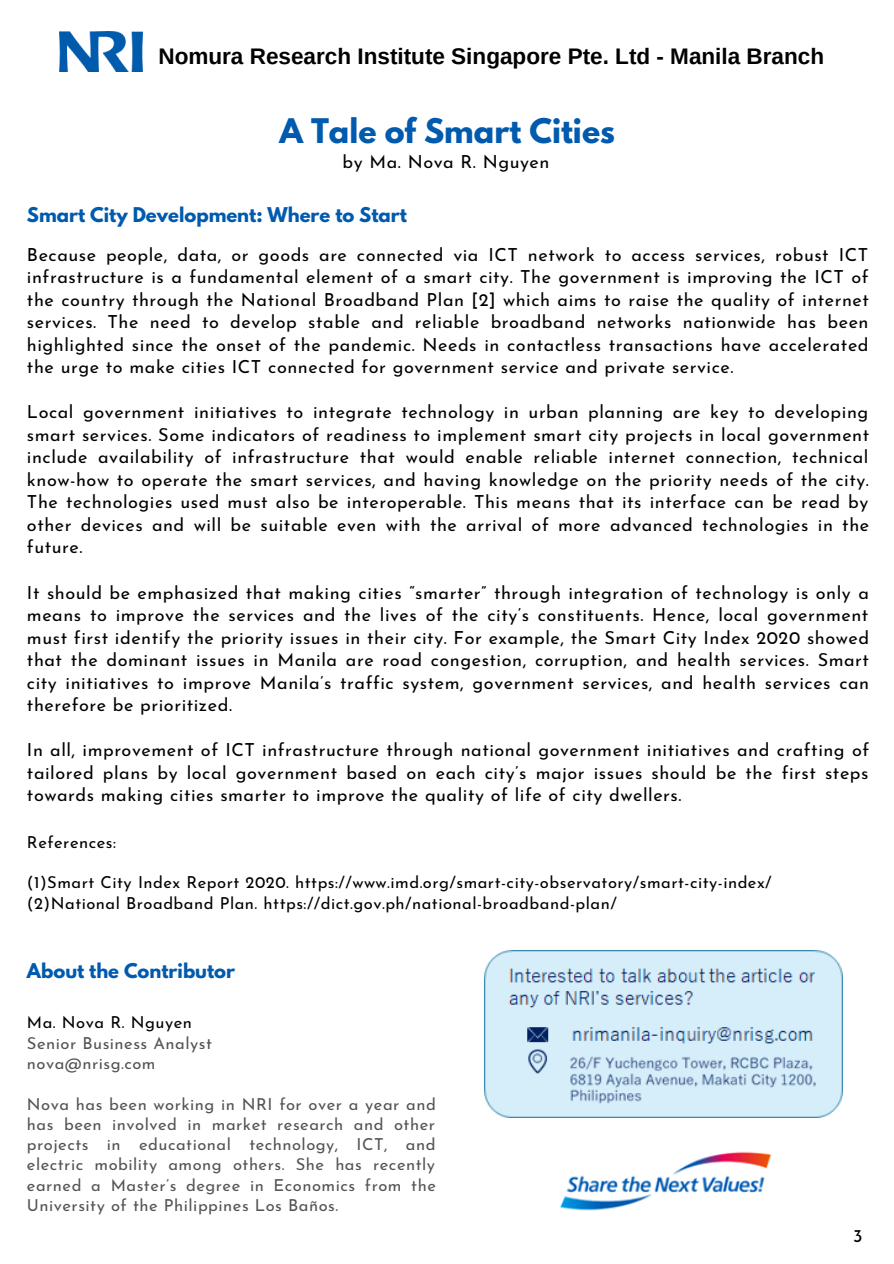
<style>
.page{position:relative;width:894px;height:1264px;background:#fff}
.page>*{position:absolute;margin:0;border:0;box-sizing:border-box;transform-origin:0 0}
.t1{font:700 30px "League Spartan";color:#005aad}
.t2{font:700 22.5px "Arimo";color:#000}
.t3{font:18px/22.5px "Josefin Sans";letter-spacing:.03em;color:#000;text-align:justify}
.t4{font:700 18px "League Spartan";color:#005aad}
.t5{font:16.5px/20.2px "Josefin Sans";letter-spacing:.03em;color:#545454;text-align:justify}
.t6{font:16.5px "Josefin Sans";letter-spacing:.03em;color:#000}
</style>
<div class="page">
<img style="left:60px;top:32px;width:82px;height:39px">
<img style="left:559px;top:1151px;width:213px;height:60px">
<img style="left:484px;top:950px;width:358px;height:167px">
<p class="t2" style="left:158px;top:44px;width:667px">Nomura Research Institute Singapore Pte. Ltd - Manila Branch</p>
<p class="t1" style="left:279px;top:115px;width:337px">A Tale of Smart Cities</p>
<p class="t3" style="left:342px;top:152px;width:208px">by Ma. Nova R. Nguyen</p>
<p class="t4" style="left:27px;top:206px;width:381px">Smart City Development: Where to Start</p>
<p class="t3" style="left:27px;top:245px;width:843px">Because people, data, or goods are connected via ICT network to access services, robust ICT infrastructure is a fundamental element of a smart city. The government is improving the ICT of the country through the National Broadband Plan [2] which aims to raise the quality of internet services. The need to develop stable and reliable broadband networks nationwide has been highlighted since the onset of the pandemic. Needs in contactless transactions have accelerated the urge to make cities ICT connected for government service and private service.</p>
<p class="t3" style="left:27px;top:402px;width:843px">Local government initiatives to integrate technology in urban planning are key to developing smart services. Some indicators of readiness to implement smart city projects in local government include availability of infrastructure that would enable reliable internet connection, technical know-how to operate the smart services, and having knowledge on the priority needs of the city.<br>The technologies used must also be interoperable. This means that its interface can be read by other devices and will be suitable even with the arrival of more advanced technologies in the future.</p>
<p class="t3" style="left:27px;top:583px;width:843px">It should be emphasized that making cities “smarter” through integration of technology is only a means to improve the services and the lives of the city’s constituents. Hence, local government must first identify the priority issues in their city. For example, the Smart City Index 2020 showed that the dominant issues in Manila are road congestion, corruption, and health services. Smart city initiatives to improve Manila’s traffic system, government services, and health services can therefore be prioritized.</p>
<p class="t3" style="left:27px;top:740px;width:843px">In all, improvement of ICT infrastructure through national government initiatives and crafting of tailored plans by local government based on each city’s major issues should be the first steps towards making cities smarter to improve the quality of life of city dwellers.</p>
<p class="t6" style="left:27px;top:835px;width:90px">References:</p>
<p class="t6" style="left:27px;top:876px;width:746px">(1)Smart City Index Report 2020. https://www.imd.org/smart-city-observatory/smart-city-index/</p>
<p class="t6" style="left:27px;top:896px;width:591px">(2)National Broadband Plan. https://dict.gov.ph/national-broadband-plan/</p>
<p class="t4" style="left:27px;top:961px;width:210px">About the Contributor</p>
<p class="t6" style="left:27px;top:1016px;width:166px">Ma. Nova R. Nguyen</p>
<p class="t5" style="left:27px;top:1034px;width:186px">Senior Business Analyst</p>
<p class="t5" style="left:27px;top:1054px;width:130px">nova@nrisg.com</p>
<p class="t5" style="left:27px;top:1095px;width:410px">Nova has been working in NRI for over a year and has been involved in market research and other projects in educational technology, ICT, and electric mobility among others. She has recently earned a Master’s degree in Economics from the University of the Philippines Los Baños.</p>
<p class="t3" style="left:852px;top:1226px;width:11px">3</p>
</div>
